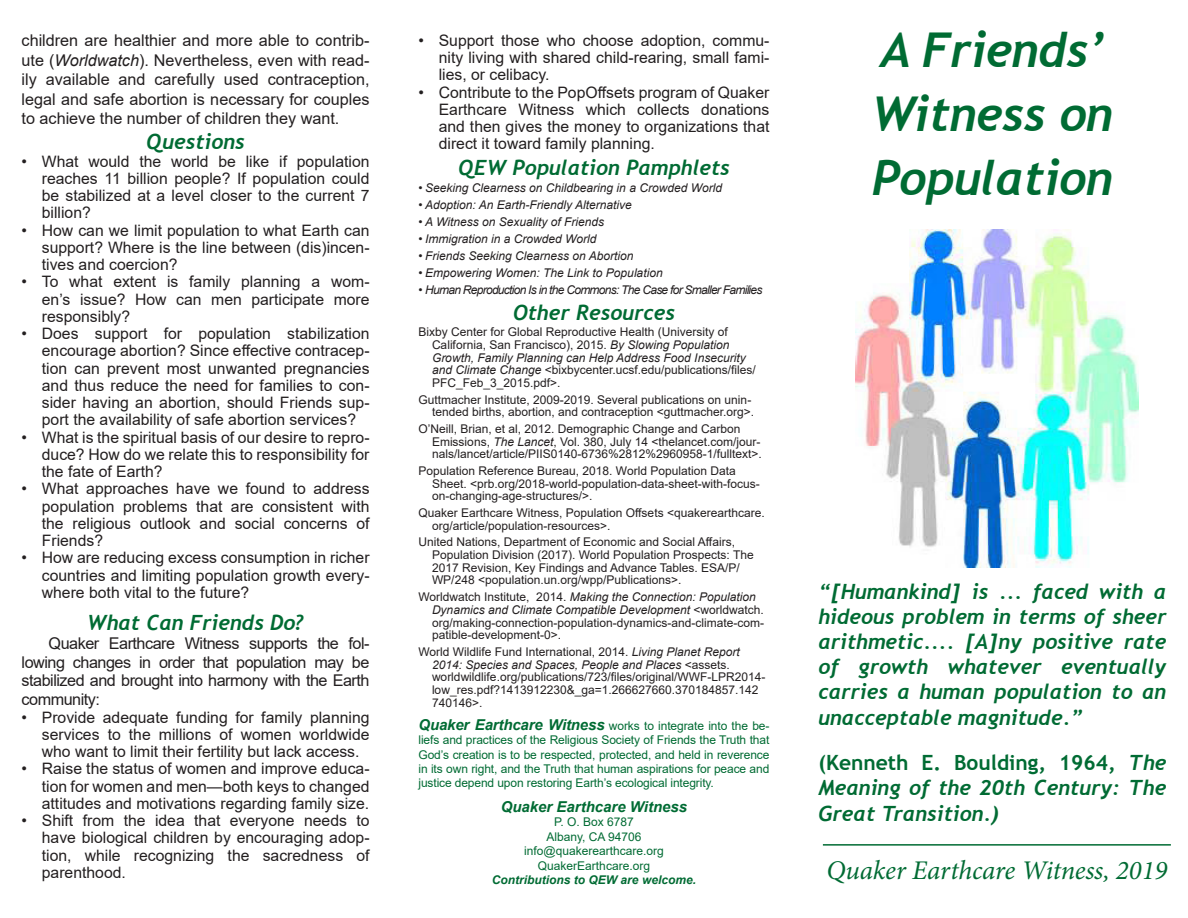
<style>
.page{position:relative;width:1188px;height:918px;background:#fff}
.page>*{position:absolute;margin:0;border:0;box-sizing:border-box;transform-origin:0 0}
.title-trifold{font:italic 700 48px "Trebuchet";letter-spacing:-.01em;color:#006b33}
.t1{font:italic 27px "Minion Pro";letter-spacing:-.005em;color:#006b33}
.quotation{font:italic 700 21px/25.2px "Trebuchet";color:#006b33;text-align:justify}
.Heading-trifold{font:italic 700 21px "Trebuchet";color:#006b33}
.text-trifold{font:16.2px/19.5px "Arial";letter-spacing:-.015em;color:#231f20;text-align:justify}
.t2{font:15.75px/17.2px "Arial";color:#231f20;text-align:justify}
.QEW{font:italic 700 15px "Arial";color:#006b33}
.resources-trifold{font:12px/12.8px "Arial";color:#231f20}
.QEW-2{font:12px/14.4px "Arial";letter-spacing:-.01em;color:#006b33;text-align:justify}
.t3{font:italic 12px "Arial";color:#231f20}
.resources-trifold-2{font:12px "Arial";color:#006b33}
.t4{font:italic 12px "Arial";letter-spacing:-.06em;color:#231f20}
.resources-trifold-3{font:italic 700 12px "Arial";color:#006b33}
.s1{font-style:italic}
.s2{font-weight:700;font-style:italic;font-size:15px}
.s3{font-family:"Trebuchet MS";font-style:normal}
</style>
<div class="page">
<hr style="left:823px;top:844px;width:348px;height:2px;background:#006b33">
<img style="left:855px;top:230px;width:284px;height:337px">
<p class="text-trifold" style="left:22px;top:31px;width:349px">children are healthier and more able to contrib&shy;ute (<span class="s1">Worldwatch</span>). Nevertheless, even with read&shy;ily available and carefully used contraception, legal and safe abortion is necessary for couples to achieve the number of children they want.</p>
<p class="Heading-trifold" style="left:146px;top:128px;width:100px">Questions</p>
<p class="t2" style="left:42px;top:152px;width:329px;text-indent:-20px">• What would the world be like if population reaches 11 billion people? If population could be stabilized at a level closer to the current 7 billion?</p>
<p class="t2" style="left:42px;top:221px;width:329px;text-indent:-20px">• How can we limit population to what Earth can support? Where is the line between (dis)incen&shy;tives and coercion?</p>
<p class="t2" style="left:42px;top:273px;width:329px;text-indent:-20px">• To what extent is family planning a wom&shy;en’s issue? How can men participate more responsibly?</p>
<p class="t2" style="left:42px;top:325px;width:329px;text-indent:-20px">• Does support for population stabilization encourage abortion? Since effective contracep&shy;tion can prevent most unwanted pregnancies and thus reduce the need for families to con&shy;sider having an abortion, should Friends sup&shy;port the availability of safe abortion services?</p>
<p class="t2" style="left:42px;top:428px;width:329px;text-indent:-20px">• What is the spiritual basis of our desire to repro&shy;duce? How do we relate this to responsibility for the fate of Earth?</p>
<p class="t2" style="left:42px;top:480px;width:329px;text-indent:-20px">• What approaches have we found to address population problems that are consistent with the religious outlook and social concerns of Friends?</p>
<p class="t2" style="left:42px;top:549px;width:329px;text-indent:-20px">• How are reducing excess consumption in richer countries and limiting population growth every&shy;where both vital to the future?</p>
<p class="Heading-trifold" style="left:87px;top:609px;width:218px">What Can Friends Do?</p>
<p class="text-trifold" style="left:22px;top:633px;width:349px;line-height:18.9px;text-indent:27px">Quaker Earthcare Witness supports the fol&shy;lowing changes in order that population may be stabilized and brought into harmony with the Earth community:</p>
<p class="t2" style="left:42px;top:708px;width:329px;text-indent:-20px">• Provide adequate funding for family planning services to the millions of women worldwide who want to limit their fertility but lack access.</p>
<p class="t2" style="left:42px;top:760px;width:329px;text-indent:-20px">• Raise the status of women and improve educa&shy;tion for women and men—both keys to changed attitudes and motivations regarding family size.</p>
<p class="t2" style="left:42px;top:812px;width:329px;text-indent:-20px">• Shift from the idea that everyone needs to have biological children by encouraging adop&shy;tion, while recognizing the sacredness of parenthood.</p>
<p class="t2" style="left:439px;top:32px;width:332px;text-indent:-20px">• Support those who choose adoption, commu&shy;nity living with shared child-rearing, small fami&shy;lies, or celibacy.</p>
<p class="t2" style="left:439px;top:83px;width:332px;text-indent:-20px">• Contribute to the PopOffsets program of Quaker Earthcare Witness which collects donations and then gives the money to organizations that direct it toward family planning.</p>
<p class="Heading-trifold" style="left:458px;top:154px;width:273px">QEW Population Pamphlets</p>
<p class="t3" style="left:418px;top:180px;width:305px">• Seeking Clearness on Childbearing in a Crowded World</p>
<p class="t3" style="left:418px;top:197px;width:215px">• Adoption: An Earth-Friendly Alternative</p>
<p class="t3" style="left:418px;top:214px;width:187px">• A Witness on Sexuality of Friends</p>
<p class="t3" style="left:418px;top:231px;width:180px">• Immigration in a Crowded World</p>
<p class="t3" style="left:418px;top:248px;width:217px">• Friends Seeking Clearness on Abortion</p>
<p class="t3" style="left:418px;top:265px;width:246px">• Empowering Women: The Link to Population</p>
<p class="t4" style="left:418px;top:282px;width:346px">• Human Reproduction Is in the Commons: The Case for Smaller Families</p>
<p class="Heading-trifold" style="left:513px;top:299px;width:164px">Other Resources</p>
<p class="resources-trifold" style="left:432px;top:325px;width:325px;text-indent:-14px">Bixby Center for Global Reproductive Health (University of California, San Francisco), 2015. <span class="s1">By Slowing Population Growth, Family Planning can Help Address Food Insecurity and Climate Change</span> &lt;bixbycenter.ucsf.edu/publications/files/ PFC_Feb_3_2015.pdf&gt;.</p>
<p class="resources-trifold" style="left:418px;top:393px;width:337px;text-align:right">Guttmacher Institute, 2009-2019. Several publications on unin&shy;tended births, abortion, and contraception &lt;guttmacher.org&gt;.</p>
<p class="resources-trifold" style="left:432px;top:422px;width:331px;text-indent:-14px">O’Neill, Brian, et al, 2012. Demographic Change and Carbon<br>Emissions, <span class="s1">The Lancet</span>, Vol. 380, July 14 &lt;thelancet.com/jour&shy;nals/lancet/article/PIIS0140-6736%2812%2960958-1/fulltext&gt;.</p>
<p class="resources-trifold" style="left:432px;top:464px;width:329px;text-indent:-14px">Population Reference Bureau, 2018. World Population Data<br>Sheet. &lt;prb.org/2018-world-population-data-sheet-with-focus&shy;on-changing-age-structures/&gt;.</p>
<p class="resources-trifold" style="left:432px;top:506px;width:334px;text-indent:-14px">Quaker Earthcare Witness, Population Offsets &lt;quakerearthcare. org/article/population-resources&gt;.</p>
<p class="resources-trifold" style="left:432px;top:536px;width:323px;text-indent:-14px">United Nations, Department of Economic and Social Affairs, Population Division (2017). World Population Prospects: The 2017 Revision, Key Findings and Advance Tables. ESA/P/ WP/248 &lt;population.un.org/wpp/Publications&gt;.</p>
<p class="resources-trifold" style="left:432px;top:590px;width:334px;text-indent:-14px">Worldwatch Institute, 2014. <span class="s1">Making the Connection: Population Dynamics and Climate Compatible Development</span> &lt;worldwatch. org/making-connection-population-dynamics-and-climate-com&shy;patible-development-0&gt;.</p>
<p class="resources-trifold" style="left:432px;top:645px;width:335px;text-indent:-14px">World Wildlife Fund International, 2014. <span class="s1">Living Planet Report 2014: Species and Spaces, People and Places</span> &lt;assets. worldwildlife.org/publications/723/files/original/WWF-LPR2014- low_res.pdf?1413912230&amp;_ga=1.266627660.370184857.142<br>740146&gt;.</p>
<p class="QEW-2" style="left:418px;top:718px;width:352px"><span class="s2">Quaker Earthcare Witness</span> works to integrate into the be&shy;liefs and practices of the Religious Society of Friends the Truth that God’s creation is to be respected, protected, and held in reverence in its own right, and the Truth that human aspirations for peace and justice depend upon restoring Earth’s ecological integrity.</p>
<p class="QEW" style="left:501px;top:797px;width:188px">Quaker Earthcare Witness</p>
<p class="resources-trifold-2" style="left:554px;top:814px;width:81px">P. O. Box 6787</p>
<p class="resources-trifold-2" style="left:546px;top:828px;width:97px">Albany, CA 94706</p>
<p class="resources-trifold-2" style="left:524px;top:843px;width:141px">info@quakerearthcare.org</p>
<p class="resources-trifold-2" style="left:538px;top:857px;width:114px">QuakerEarthcare.org</p>
<p class="resources-trifold-3" style="left:492px;top:872px;width:206px">Contributions to QEW are welcome.</p>
<p class="title-trifold" style="left:881px;top:19px;width:226px">A Friends’</p>
<p class="title-trifold" style="left:872px;top:83px;width:243px">Witness on</p>
<p class="title-trifold" style="left:872px;top:148px;width:243px">Population</p>
<p class="quotation" style="left:818px;top:579px;width:350px">“[Humankind] is ... faced with a hideous problem in terms of sheer arithmetic.... [A]ny positive rate of growth whatever eventually carries a human population to an unacceptable magnitude.”</p>
<p class="quotation" style="left:818px;top:750px;width:350px"><span class="s3">(Kenneth E. Boulding, 1964,</span> The Meaning of the 20th Century: The Great Transition.)</p>
<p class="t1" style="left:826px;top:852px;width:343px">Quaker Earthcare Witness, 2019</p>
</div>
